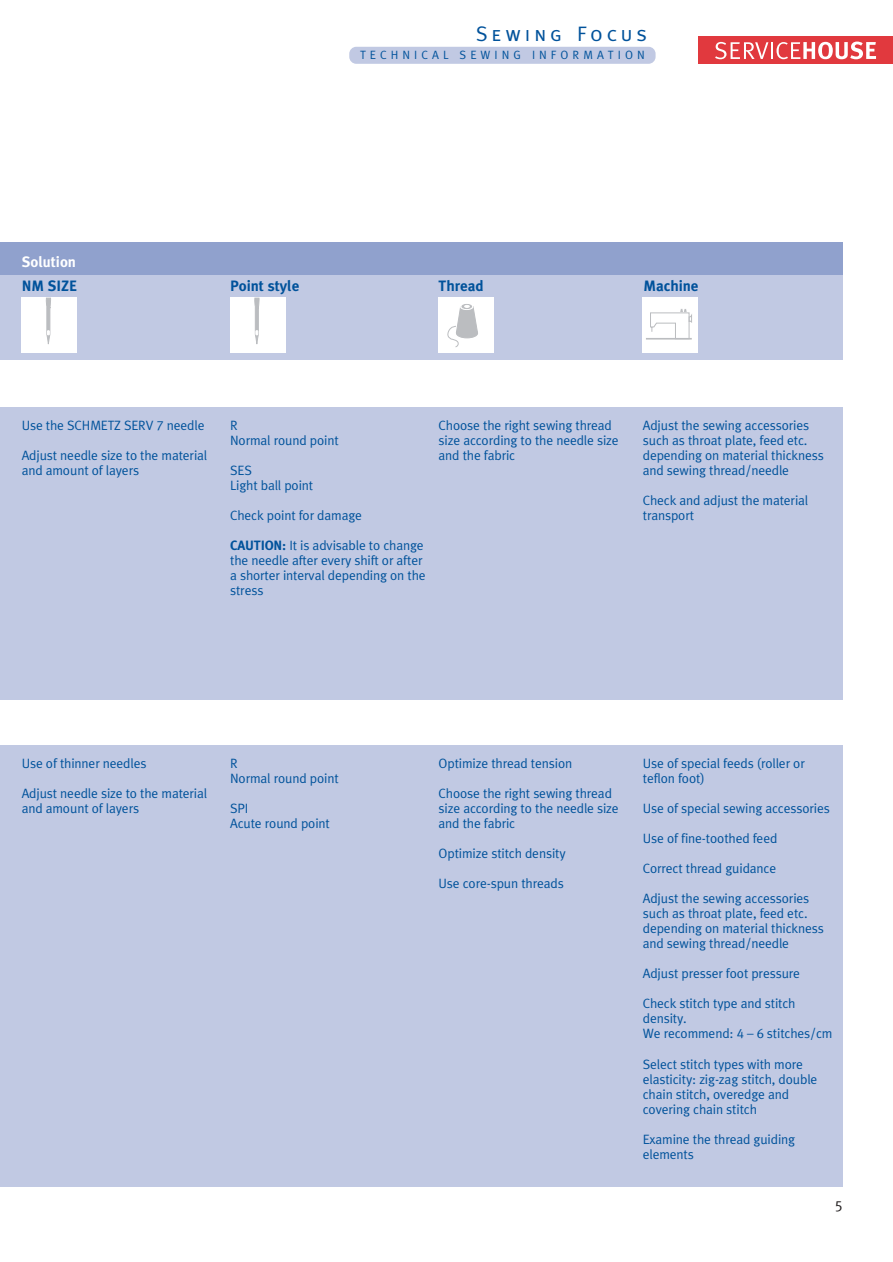
<style>
.page{position:relative;width:893px;height:1262px;background:#fff}
.page>*{position:absolute;margin:0;border:0;box-sizing:border-box;transform-origin:0 0}
.t1{font:21px "Meta Caps";letter-spacing:.185em;color:#00529b}
.t2{font:700 15px "Schmetz";color:#00529b}
.t3{font:700 15px "Schmetz";color:#fff}
.t4{font:15px "Schmetz Normal";color:#231f20}
.t5{font:13.5px/15px "Schmetz Normal";letter-spacing:-.01em;color:#00529b}
.t6{font:12px "Schmetz Normal";letter-spacing:.335em;color:#00529b}
.s1{font-family:"Schmetz";font-weight:700}
</style>
<div class="page">
<div style="left:698px;top:36px;width:194px;height:28px;background:#e1393e"></div>
<svg style="left:715px;top:42px;width:161px;height:17px"></svg>
<div style="left:349px;top:47px;width:306px;height:17px;background:#c1c9e3;border-radius:7px"></div>
<div style="left:0;top:242px;width:842px;height:24px;background:#90a1cd"></div>
<div style="left:0;top:274px;width:842px;height:86px;background:#c1c9e3"></div>
<div style="left:0;top:251px;width:842px;height:23px;background:#90a1cd"></div>
<div style="left:230px;top:297px;width:55px;height:56px;background:#fff"></div>
<svg style="left:254px;top:298px;width:5px;height:46px"></svg>
<div style="left:22px;top:297px;width:55px;height:56px;background:#fff"></div>
<svg style="left:46px;top:298px;width:5px;height:46px"></svg>
<div style="left:438px;top:297px;width:56px;height:56px;background:#fff"></div>
<div style="left:460px;top:304px;width:13px;height:6px;background:#d5d6d8;border:1px solid #fff;border-radius:50%"></div>
<div style="left:462px;top:304px;width:9px;height:5px;background:#bbbdc0;border:1px solid #bbbdc0;border-radius:50%"></div>
<svg style="left:447px;top:305px;width:30px;height:42px"></svg>
<div style="left:642px;top:298px;width:56px;height:55px;background:#fff"></div>
<hr style="left:646px;top:338px;width:45px;height:1px;background:#bbbdc0">
<svg style="left:649px;top:309px;width:43px;height:31px"></svg>
<div style="left:0;top:407px;width:842px;height:293px;background:#c1c9e3"></div>
<div style="left:0;top:745px;width:842px;height:441px;background:#c1c9e3"></div>
<h1 class="t1" style="left:476px;top:22px;width:172px">Sewing Focus</h1>
<p class="t3" style="left:22px;top:256px;width:56px">Solution</p>
<p class="t6" style="left:360px;top:50px;width:286px">TECHNICAL SEWING INFORMATION</p>
<p class="t2" style="left:22px;top:279px;width:57px">NM SIZE</p>
<p class="t2" style="left:230px;top:279px;width:71px">Point style</p>
<p class="t2" style="left:438px;top:279px;width:47px">Thread</p>
<p class="t2" style="left:643px;top:279px;width:57px">Machine</p>
<p class="t5" style="left:22px;top:419px;width:184px">Use the SCHMETZ SERV 7 needle</p>
<p class="t5" style="left:22px;top:449px;width:187px">Adjust needle size to the material and amount of layers</p>
<p class="t5" style="left:230px;top:419px;width:110px">R<br>Normal round point</p>
<p class="t5" style="left:230px;top:464px;width:85px">SES<br>Light ball point</p>
<p class="t5" style="left:230px;top:509px;width:133px">Check point for damage</p>
<p class="t5" style="left:230px;top:539px;width:197px"><span class="s1">CAUTION:</span> It is advisable to change the needle after every shift or after a shorter interval depending on the stress</p>
<p class="t5" style="left:438px;top:419px;width:182px">Choose the right sewing thread size according to the needle size and the fabric</p>
<p class="t5" style="left:642px;top:419px;width:183px">Adjust the sewing accessories such as throat plate, feed etc. depending on material thickness and sewing thread/needle</p>
<p class="t5" style="left:642px;top:494px;width:167px">Check and adjust the material transport</p>
<p class="t5" style="left:22px;top:757px;width:126px">Use of thinner needles</p>
<p class="t5" style="left:22px;top:787px;width:187px">Adjust needle size to the material and amount of layers</p>
<p class="t5" style="left:230px;top:757px;width:110px">R<br>Normal round point</p>
<p class="t5" style="left:230px;top:802px;width:101px">SPI<br>Acute round point</p>
<p class="t5" style="left:438px;top:757px;width:135px">Optimize thread tension</p>
<p class="t5" style="left:438px;top:787px;width:182px">Choose the right sewing thread size according to the needle size and the fabric</p>
<p class="t5" style="left:438px;top:847px;width:129px">Optimize stitch density</p>
<p class="t5" style="left:438px;top:877px;width:127px">Use core-spun threads</p>
<p class="t5" style="left:642px;top:757px;width:163px">Use of special feeds (roller or teflon foot)</p>
<p class="t5" style="left:642px;top:802px;width:189px">Use of special sewing accessories</p>
<p class="t5" style="left:642px;top:832px;width:136px">Use of fine-toothed feed</p>
<p class="t5" style="left:642px;top:862px;width:135px">Correct thread guidance</p>
<p class="t5" style="left:642px;top:892px;width:183px">Adjust the sewing accessories such as throat plate, feed etc. depending on material thickness and sewing thread/needle</p>
<p class="t5" style="left:642px;top:967px;width:159px">Adjust presser foot pressure</p>
<p class="t5" style="left:642px;top:997px;width:191px">Check stitch type and stitch density.<br>We recommend: 4 – 6 stitches/cm</p>
<p class="t5" style="left:642px;top:1057px;width:176px">Select stitch types with more elasticity: zig-zag stitch, double chain stitch, overedge and covering chain stitch</p>
<p class="t5" style="left:642px;top:1132px;width:154px">Examine the thread guiding elements</p>
<p class="t4" style="left:834px;top:1200px;width:10px">5</p>
</div>
